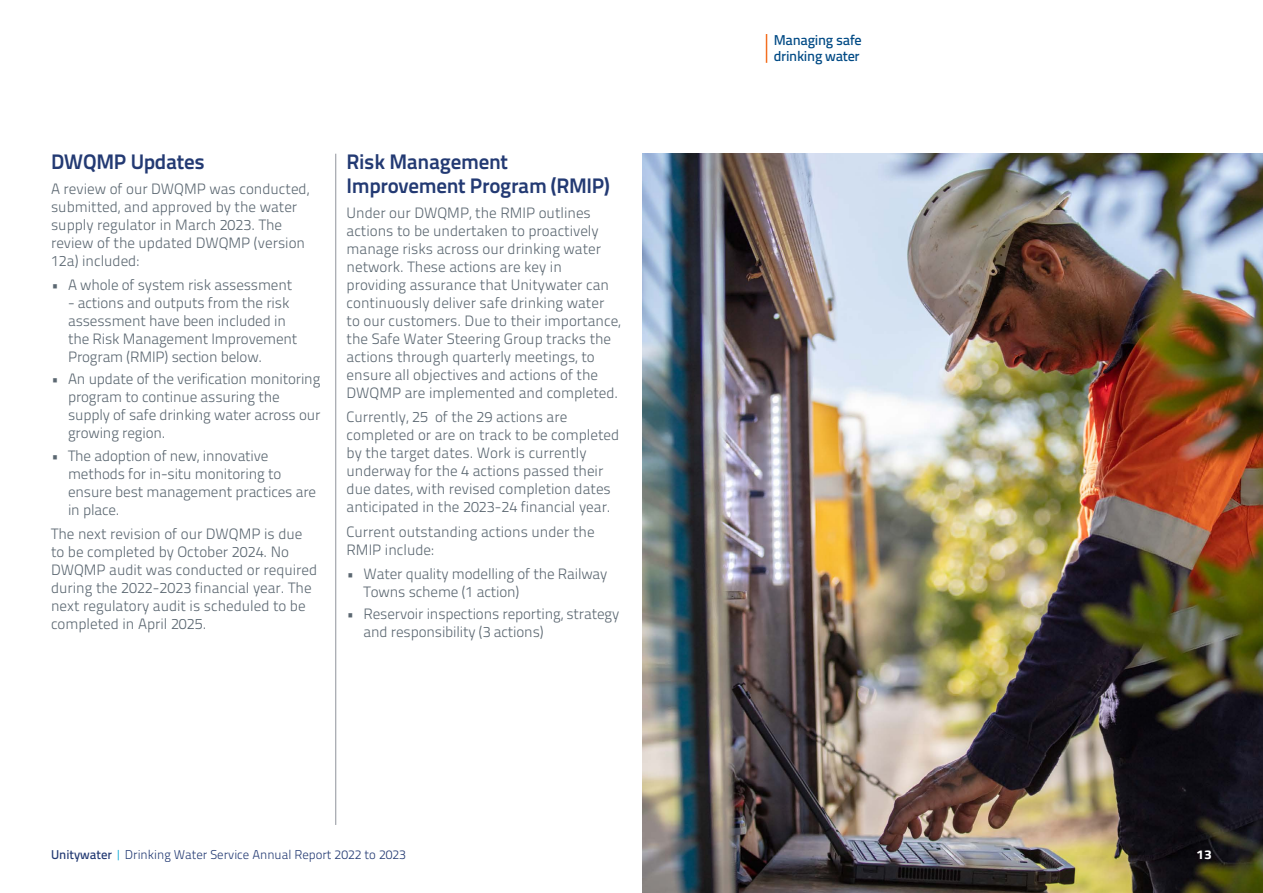
<style>
.page{position:relative;width:1263px;height:893px;background:#fff}
.page>*{position:absolute;margin:0;border:0;box-sizing:border-box;transform-origin:0 0}
.t1{font:21px/24px "Titillium Text 25 L 800 wt";letter-spacing:-.015em;color:#233a73}
.t2{font:15px/18px "Titillium Text 25 L 250 wt";color:#5b6771}
.t3{font:14.25px/16.5px "Titillium Text 25 L 600 wt";letter-spacing:-.02em;color:#004a85}
.t4{font:12.75px "Titillium Text 25 L 250 wt";color:#233a73}
.t5{font:700 12.75px "Titillium Web";color:#fff;scale:1.1 1}
.s1{font-family:"Titillium Text 25 L 600 wt"}
.s2{color:#00a4d3}
</style>
<div class="page">
<img style="left:642px;top:154px;width:621px;height:739px">
<hr style="left:335px;top:154px;width:1px;height:671px;background:#90949c">
<svg style="left:766px;top:34px;width:1px;height:29px"></svg>
<h1 class="t1" style="left:51px;top:149px;width:155px">DWQMP Updates</h1>
<p class="t2" style="left:51px;top:179px;width:260px">A review of our DWQMP was conducted, submitted, and approved by the water supply regulator in March 2023. The review of the updated DWQMP (version<br>12a) included:</p>
<p class="t2" style="left:51px;top:275px;width:243px"><span class="s1">•</span> A whole of system risk assessment</p>
<p class="t2" style="left:68px;top:293px;width:231px">- actions and outputs from the risk assessment have been included in the Risk Management Improvement<br>Program (RMIP) section below.</p>
<p class="t2" style="left:68px;top:369px;width:254px;text-indent:-17px"><span class="s1">•</span> An update of the verification monitoring program to continue assuring the supply of safe drinking water across our growing region.</p>
<p class="t2" style="left:68px;top:446px;width:250px;text-indent:-17px"><span class="s1">•</span> The adoption of new, innovative methods for in-situ monitoring to ensure best management practices are in place.</p>
<p class="t2" style="left:51px;top:524px;width:268px">The next revision of our DWQMP is due to be completed by October 2024. No DWQMP audit was conducted or required during the 2022-2023 financial year. The next regulatory audit is scheduled to be completed in April 2025.</p>
<h1 class="t1" style="left:347px;top:149px;width:264px">Risk Management<br>Improvement Program (RMIP)</h1>
<p class="t2" style="left:347px;top:203px;width:276px">Under our DWQMP, the RMIP outlines actions to be undertaken to proactively manage risks across our drinking water network. These actions are key in providing assurance that Unitywater can continuously deliver safe drinking water to our customers. Due to their importance, the Safe Water Steering Group tracks the actions through quarterly meetings, to ensure all objectives and actions of the DWQMP are implemented and completed.</p>
<p class="t2" style="left:347px;top:407px;width:274px">Currently, 25 of the 29 actions are completed or are on track to be completed by the target dates. Work is currently underway for the 4 actions passed their due dates, with revised completion dates anticipated in the 2023-24 financial year.</p>
<p class="t2" style="left:347px;top:522px;width:250px">Current outstanding actions under the<br>RMIP include:</p>
<p class="t2" style="left:364px;top:564px;width:245px;text-indent:-17px"><span class="s1">•</span> Water quality modelling of the Railway<br>Towns scheme (1 action)</p>
<p class="t2" style="left:364px;top:604px;width:257px;text-indent:-17px"><span class="s1">•</span> Reservoir inspections reporting, strategy and responsibility (3 actions)</p>
<p class="t3" style="left:774px;top:31px;width:90px">Managing safe drinking water</p>
<p class="t4" style="left:51px;top:846px;width:356px"><span class="s1">Unitywater</span> <span class="s2">|</span> Drinking Water Service Annual Report 2022 to 2023</p>
<p class="t5" style="left:1196px;top:845px;width:16px">13</p>
</div>
